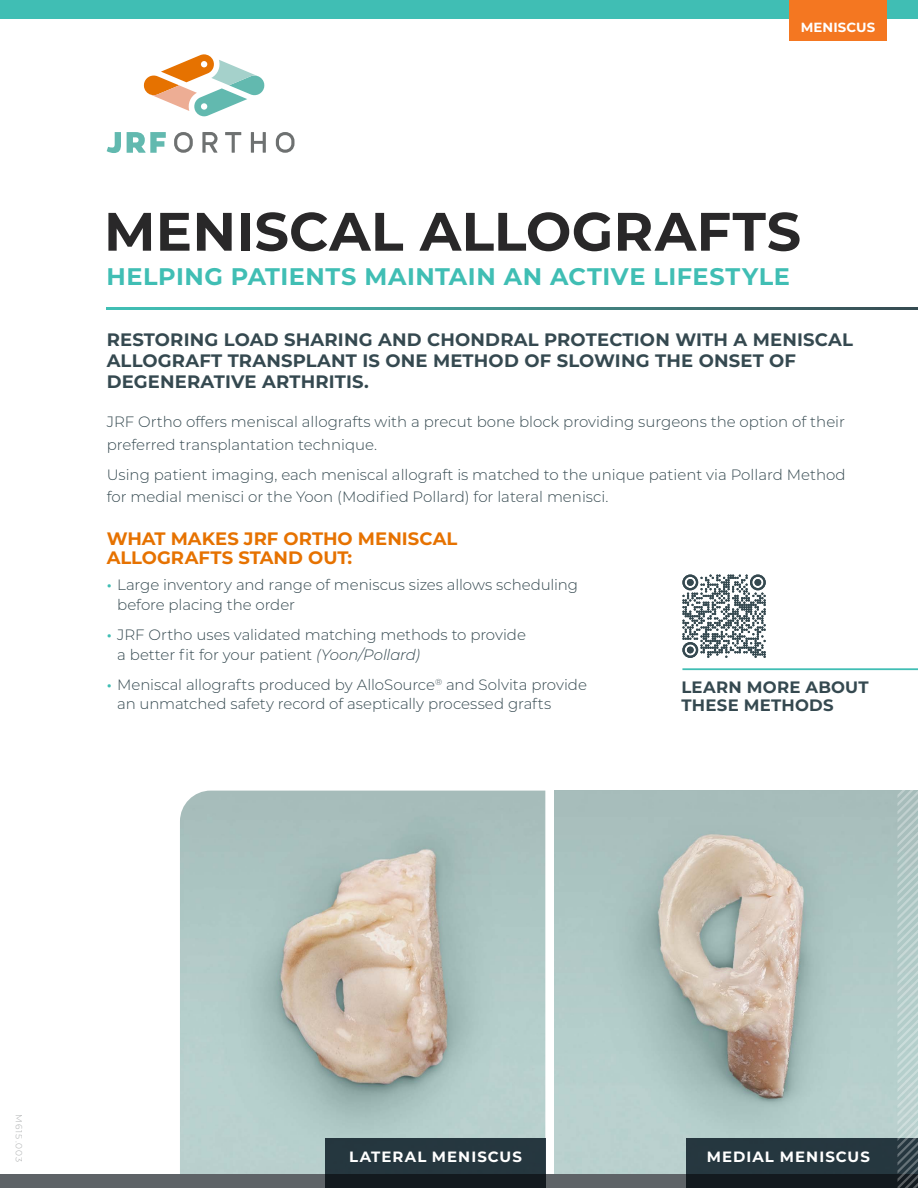
<style>
.page{position:relative;width:918px;height:1188px;background:#fff}
.page>*{position:absolute;margin:0;border:0;box-sizing:border-box;transform-origin:0 0}
.t1{font:700 54px "Montserrat";letter-spacing:.005em;color:#292829}
.t2{font:700 24px "Montserrat";letter-spacing:.025em;color:#40beb4}
.t3{font:700 18px/21px "Montserrat";letter-spacing:.01em;color:#354950}
.t4{font:700 18px/19.5px "Montserrat";color:#e67200}
.t5{font:700 16.5px/18px "Montserrat";letter-spacing:.015em;color:#354950}
.t6{font:300 15px/19.5px "Montserrat";color:#354950}
.t7{font:700 14.85px "Montserrat";letter-spacing:.07em;color:#fff}
.t8{font:700 13.2px "Montserrat";letter-spacing:.01em;color:#fff}
.t9{font:300 9px "Montserrat";letter-spacing:.1em;color:#a9abac}
.s1{font-weight:600;color:#40beb4}
.s2{font-style:italic}
</style>
<div class="page">
<img style="left:180px;top:791px;width:365px;height:383px">
<img style="left:555px;top:791px;width:342px;height:383px">
<svg style="left:107px;top:132px;width:14px;height:21px"></svg>
<svg style="left:127px;top:132px;width:39px;height:21px"></svg>
<svg style="left:174px;top:132px;width:19px;height:21px"></svg>
<svg style="left:202px;top:132px;width:16px;height:21px"></svg>
<svg style="left:225px;top:132px;width:16px;height:21px"></svg>
<svg style="left:251px;top:132px;width:15px;height:21px"></svg>
<svg style="left:276px;top:132px;width:19px;height:21px"></svg>
<svg style="left:144px;top:54px;width:120px;height:62px"></svg>
<div style="left:0;top:0;width:918px;height:19px;background:#40beb4"></div>
<div style="left:789px;top:0;width:98px;height:41px;background:#f47721"></div>
<svg style="left:107px;top:307px;width:811px;height:3px;background:#3f8c88"></svg>
<div style="left:0;top:1174px;width:918px;height:14px;background:#5e6367"></div>
<svg style="left:687px;top:1138px;width:210px;height:50px;background:#202e36"></svg>
<svg style="left:325px;top:1138px;width:220px;height:50px;background:#202e36"></svg>
<svg style="left:897px;top:670px;width:21px;height:518px"></svg>
<svg style="left:682px;top:575px;width:84px;height:83px"></svg>
<hr style="left:682px;top:668px;width:236px;height:2px;background:#40beb4">
<p class="t8" style="left:801px;top:17px;width:76px">MENISCUS</p>
<h1 class="t1" style="left:104px;top:193px;width:699px">MENISCAL ALLOGRAFTS</h1>
<h2 class="t2" style="left:106px;top:259px;width:685px">HELPING PATIENTS MAINTAIN AN ACTIVE LIFESTYLE</h2>
<p class="t3" style="left:107px;top:328px;width:748px">RESTORING LOAD SHARING AND CHONDRAL PROTECTION WITH A MENISCAL<br>ALLOGRAFT TRANSPLANT IS ONE METHOD OF SLOWING THE ONSET OF<br>DEGENERATIVE ARTHRITIS.</p>
<p class="t6" style="left:107px;top:410px;width:740px;line-height:22.5px">JRF Ortho offers meniscal allografts with a precut bone block providing surgeons the option of their preferred transplantation technique.</p>
<p class="t6" style="left:107px;top:463px;width:740px;line-height:22.5px">Using patient imaging, each meniscal allograft is matched to the unique patient via Pollard Method for medial menisci or the Yoon (Modified Pollard) for lateral menisci.</p>
<p class="t4" style="left:107px;top:528px;width:352px">WHAT MAKES JRF ORTHO MENISCAL<br>ALLOGRAFTS STAND OUT:</p>
<p class="t6" style="left:117px;top:575px;width:462px;text-indent:-10px"><span class="s1">•</span> Large inventory and range of meniscus sizes allows scheduling before placing the order</p>
<p class="t6" style="left:117px;top:625px;width:410px;text-indent:-10px"><span class="s1">•</span> JRF Ortho uses validated matching methods to provide a better fit for your patient <span class="s2">(Yoon/Pollard)</span></p>
<p class="t6" style="left:117px;top:674px;width:471px;text-indent:-11px"><span class="s1">•</span> Meniscal allografts produced by AlloSource<sup>®</sup> and Solvita provide an unmatched safety record of aseptically processed grafts</p>
<p class="t5" style="left:681px;top:677px;width:189px">LEARN MORE ABOUT<br>THESE METHODS</p>
<p class="t9" style="left:25px;top:1114px;width:49px;rotate:90deg">M615.003</p>
<p class="t7" style="left:349px;top:1146px;width:174px">LATERAL MENISCUS</p>
<p class="t7" style="left:707px;top:1146px;width:165px">MEDIAL MENISCUS</p>
</div>
